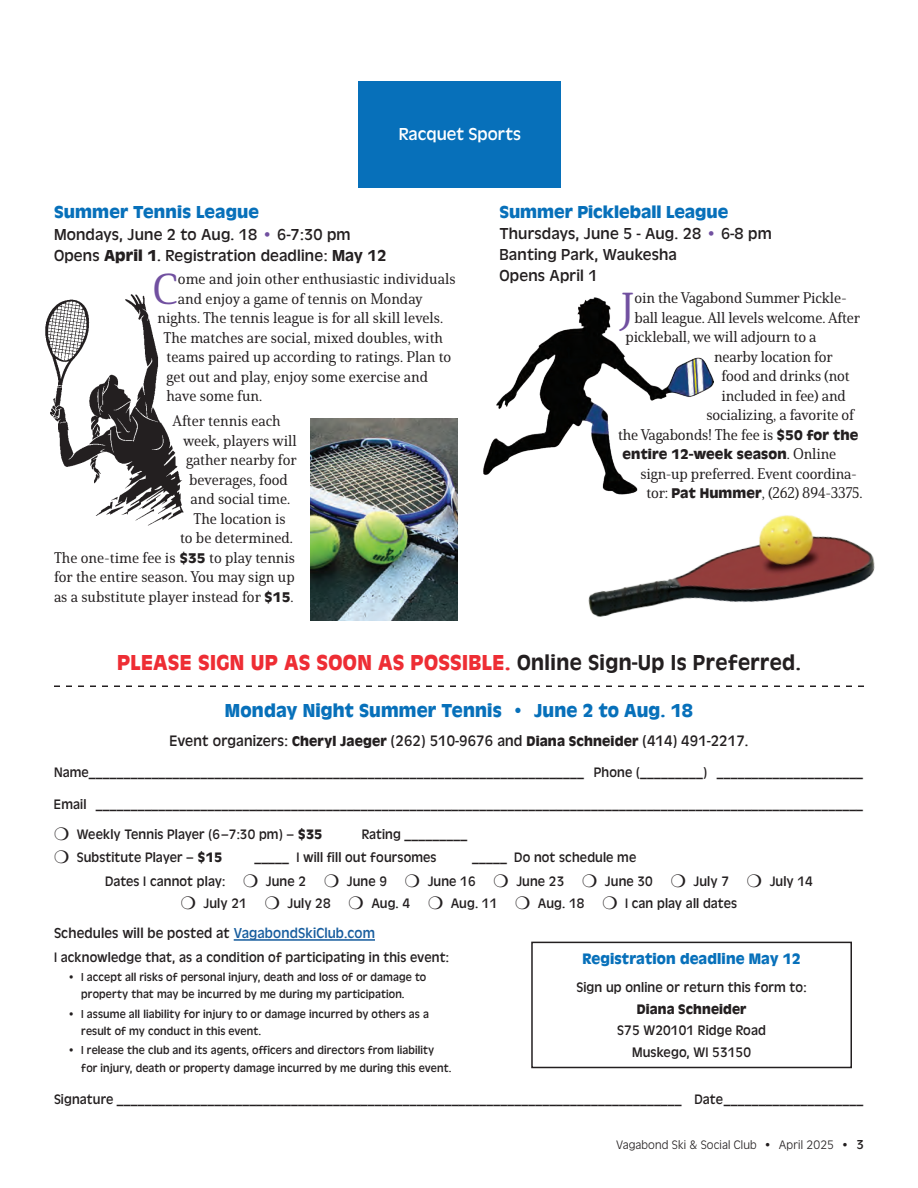
<style>
.page{position:relative;width:918px;height:1188px;background:#fff}
.page>*{position:absolute;margin:0;border:0;box-sizing:border-box;transform-origin:0 0}
.t1{font:42.15px "Solitas Serif Nor Med";color:#7150a0}
.t2{font:700 22.5px "Antique Oli";letter-spacing:.02em;color:#ee2d34;scale:.96 1}
.t3{font:700 19.5px "Antique Oli";letter-spacing:.01em;color:#0770ba;scale:.96 1}
.t4{font:700 18px "Antique Oli";color:#0770ba}
.t5{font:18px "Antique Oli";color:#fff}
.t6{font:16.5px/21px "Antique Oli";letter-spacing:.01em;color:#231f20}
.t7{font:15.75px "Antique Oli";letter-spacing:.01em;color:#231f20;scale:.96 1}
.t8{font:700 15.75px "Antique Oli";letter-spacing:.01em;color:#0770ba;scale:.96 1}
.t9{font:15px/19.5px "Solitas Serif Nor Med";color:#231f20;text-align:center}
.t10{font:15px "Antique Oli";letter-spacing:.01em;color:#231f20;scale:.96 1}
.t11{font:700 14.7px "Antique Oli";letter-spacing:.01em;color:#231f20}
.t12{font:14.4px/21.5px "Antique Oli";letter-spacing:.01em;color:#231f20;text-align:center;scale:.96 1}
.t13{font:700 14.4px "Antique Oli";letter-spacing:.01em;color:#231f20;scale:.96 1}
.t14{font:14.25px/30.3px "Antique Oli";letter-spacing:.01em;color:#231f20;scale:.96 1}
.t15{font:300 12.75px "Antique Oli";letter-spacing:.01em;color:#231f20}
.t16{font:12px/17.2px "Antique Oli";letter-spacing:.01em;color:#231f20;scale:.96 1}
.s1{color:#7150a0}
.s2{font-weight:700}
.s3{font-weight:500}
.s4{font-family:"Antique Oli";font-weight:700;font-size:14.7px}
.s5{font-family:"Solitas Serif Nor Med";font-weight:400;font-size:15px}
.s6{font-weight:500;color:#231f20}
.s7{font-weight:700;font-size:14.7px}
.s8{color:#175d9e}
.s9{font-weight:400;font-size:13.5px}
</style>
<div class="page">
<div style="left:359px;top:81px;width:202px;height:107px;background:#0770ba"></div>
<img style="left:310px;top:418px;width:148px;height:203px">
<hr style="left:234px;top:939px;width:141px;height:2px;background:#175d9e">
<div style="left:531px;top:942px;width:321px;height:126px;border:2px solid #231f20"></div>
<svg style="left:54px;top:686px;width:810px;height:1px"></svg>
<img style="left:45px;top:294px;width:139px;height:232px">
<img style="left:483px;top:297px;width:230px;height:192px">
<img style="left:588px;top:489px;width:287px;height:128px">
<p class="t5" style="left:399px;top:125px;width:124px">Racquet Sports</p>
<p class="t4" style="left:54px;top:202px;width:207px">Summer Tennis League</p>
<p class="t6" style="left:54px;top:225px;width:334px">Mondays, June 2 to Aug. 18 <span class="s1">•</span> 6-7:30 pm<br>Opens <span class="s2">April 1</span>. Registration deadline: <span class="s3">May 12</span></p>
<h1 class="t1" style="left:152px;top:263px;width:27px">C</h1>
<p class="t9" style="left:178px;top:269px;width:279px">ome and join other enthusiastic individuals</p>
<p class="t9" style="left:178px;top:289px;width:246px">and enjoy a game of tennis on Monday</p>
<p class="t9" style="left:158px;top:308px;width:287px">nights. The tennis league is for all skill levels.</p>
<p class="t9" style="left:164px;top:328px;width:281px">The matches are social, mixed doubles, with</p>
<p class="t9" style="left:167px;top:347px;width:286px">teams paired up according to ratings. Plan to</p>
<p class="t9" style="left:167px;top:367px;width:263px">get out and play, enjoy some exercise and</p>
<p class="t9" style="left:167px;top:386px;width:97px">have some fun.</p>
<p class="t9" style="left:173px;top:411px;width:110px">After tennis each</p>
<p class="t9" style="left:183px;top:431px;width:115px">week, players will</p>
<p class="t9" style="left:186px;top:450px;width:112px">gather nearby for</p>
<p class="t9" style="left:189px;top:470px;width:101px">beverages, food</p>
<p class="t9" style="left:191px;top:489px;width:101px">and social time.</p>
<p class="t9" style="left:194px;top:509px;width:94px">The location is</p>
<p class="t9" style="left:180px;top:528px;width:115px">to be determined.</p>
<p class="t9" style="left:54px;top:548px;width:243px">The one-time fee is <span class="s4">$35</span> to play tennis</p>
<p class="t9" style="left:54px;top:567px;width:242px">for the entire season. You may sign up</p>
<p class="t9" style="left:54px;top:587px;width:241px">as a substitute player instead for <span class="s4">$15</span>.</p>
<p class="t4" style="left:500px;top:202px;width:230px">Summer Pickleball League</p>
<p class="t6" style="left:500px;top:223px;width:274px">Thursdays, June 5 - Aug. 28 <span class="s1">•</span> 6-8 pm<br>Banting Park, Waukesha<br>Opens April 1</p>
<h1 class="t1" style="left:621px;top:283px;width:15px">J</h1>
<p class="t9" style="left:634px;top:288px;width:214px">oin the Vagabond Summer Pickle-</p>
<p class="t9" style="left:634px;top:308px;width:227px">ball league. All levels welcome. After</p>
<p class="t9" style="left:626px;top:327px;width:192px">pickleball, we will adjourn to a</p>
<p class="t9" style="left:714px;top:347px;width:120px">nearby location for</p>
<p class="t9" style="left:722px;top:366px;width:130px">food and drinks (not</p>
<p class="t9" style="left:722px;top:386px;width:126px">included in fee) and</p>
<p class="t9" style="left:707px;top:405px;width:149px">socializing, a favorite of</p>
<p class="t9" style="left:618px;top:425px;width:242px">the Vagabonds! The fee is <span class="s4">$50 for the</span></p>
<p class="t11" style="left:622px;top:446px;width:215px">entire 12-week season<span class="s5">. Online</span></p>
<p class="t9" style="left:640px;top:464px;width:224px">sign-up preferred. Event coordina&shy;tor: <span class="s4">Pat Hummer</span>, (262) 894-3375.</p>
<h2 class="t2" style="left:117px;top:650px;width:713px">PLEASE SIGN UP AS SOON AS POSSIBLE. <span class="s6">Online Sign-Up Is Preferred.</span></h2>
<h3 class="t3" style="left:225px;top:700px;width:489px">Monday Night Summer Tennis • June 2 to Aug. 18</h3>
<p class="t7" style="left:170px;top:732px;width:605px">Event organizers: <span class="s7">Cheryl Jaeger</span> (262) 510-9676 and <span class="s7">Diana Schneider</span> (414) 491-2217.</p>
<p class="t14" style="left:54px;top:757px;width:844px">Name_______________________________________________________________________ Phone (_________) _____________________</p>
<p class="t14" style="left:77px;top:789px;width:821px;text-indent:-23px">Email ______________________________________________________________________________________________________________<br>Weekly Tennis Player (6–7:30 pm) – <span class="s2">$35</span></p>
<p class="t14" style="left:362px;top:820px;width:112px">Rating _________</p>
<p class="t14" style="left:77px;top:842px;width:153px">Substitute Player – <span class="s2">$15</span></p>
<p class="t14" style="left:254px;top:842px;width:191px">_____ I will fill out foursomes</p>
<p class="t14" style="left:472px;top:842px;width:172px">_____ Do not schedule me</p>
<p class="t14" style="left:105px;top:866px;width:127px">Dates I cannot play:</p>
<p class="t14" style="left:266px;top:866px;width:43px">June 2</p>
<p class="t14" style="left:347px;top:866px;width:43px">June 9</p>
<p class="t14" style="left:428px;top:866px;width:51px">June 16</p>
<p class="t14" style="left:516px;top:866px;width:51px">June 23</p>
<p class="t14" style="left:605px;top:866px;width:51px">June 30</p>
<p class="t14" style="left:694px;top:866px;width:38px">July 7</p>
<p class="t14" style="left:770px;top:866px;width:47px">July 14</p>
<p class="t14" style="left:204px;top:889px;width:47px">July 21</p>
<p class="t14" style="left:287px;top:889px;width:47px">July 28</p>
<p class="t14" style="left:371px;top:889px;width:42px">Aug. 4</p>
<p class="t14" style="left:451px;top:889px;width:50px">Aug. 11</p>
<p class="t14" style="left:538px;top:889px;width:50px">Aug. 18</p>
<p class="t14" style="left:625px;top:889px;width:118px">I can play all dates</p>
<p class="t10" style="left:54px;top:925px;width:336px">Schedules will be posted at <span class="s8">VagabondSkiClub.com</span></p>
<p class="t14" style="left:54px;top:942px;width:413px">I acknowledge that, as a condition of participating in this event:</p>
<p class="t16" style="left:81px;top:969px;width:361px;text-indent:-14px">• I accept all risks of personal injury, death and loss of or damage to property that may be incurred by me during my participation.</p>
<p class="t16" style="left:81px;top:1005px;width:364px;text-indent:-14px">• I assume all liability for injury to or damage incurred by others as a result of my conduct in this event.</p>
<p class="t16" style="left:81px;top:1042px;width:387px;text-indent:-14px">• I release the club and its agents, officers and directors from liability for injury, death or property damage incurred by me during this event.</p>
<p class="t14" style="left:54px;top:1085px;width:844px">Signature _________________________________________________________________________________ Date____________________</p>
<p class="t8" style="left:582px;top:950px;width:229px">Registration deadline May 12</p>
<p class="t12" style="left:576px;top:977px;width:241px">Sign up online or return this form to:</p>
<p class="t13" style="left:637px;top:1001px;width:116px">Diana Schneider</p>
<p class="t12" style="left:617px;top:1020px;width:157px">S75 W20101 Ridge Road<br>Muskego, WI 53150</p>
<p class="t15" style="left:616px;top:1138px;width:249px">Vagabond Ski &amp; Social Club • April 2025 • <span class="s9">3</span></p>
</div>
